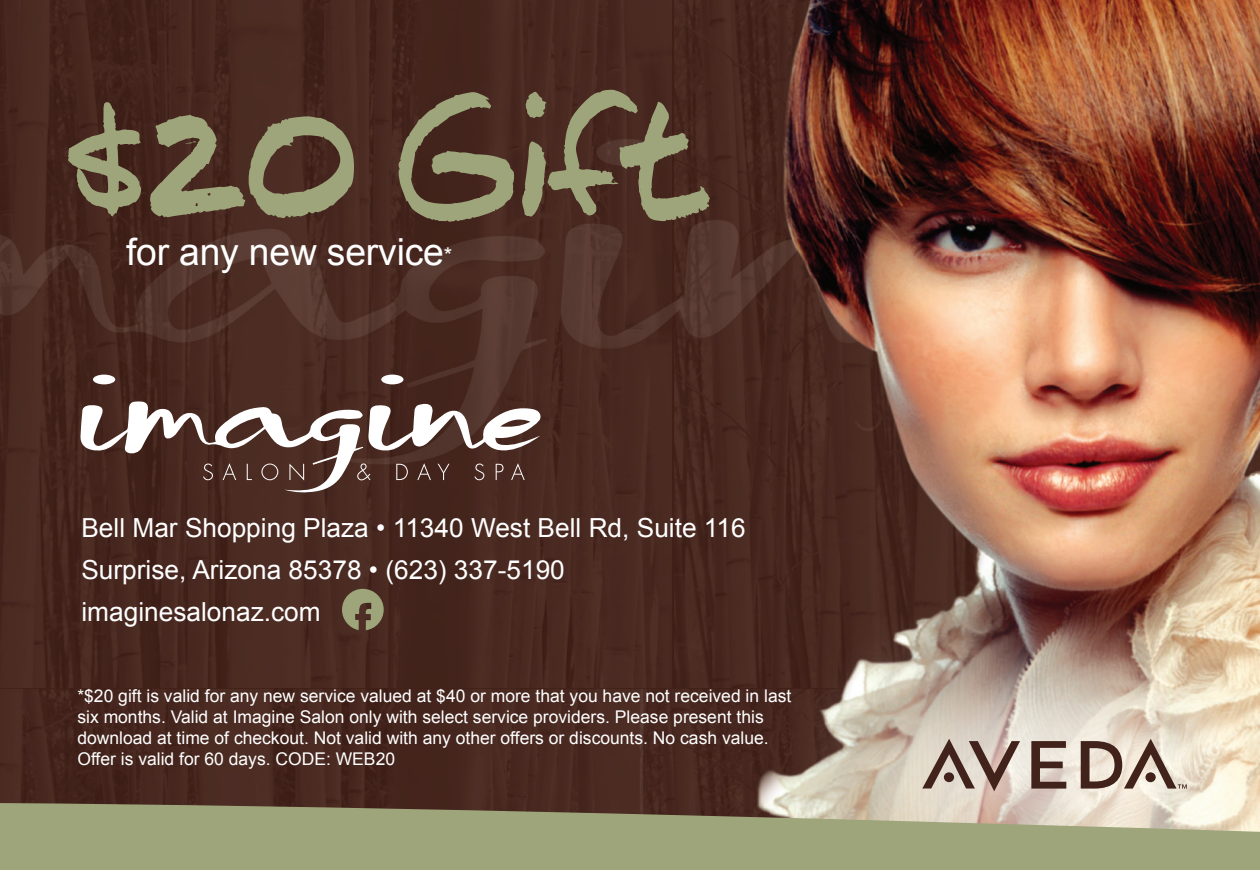
<style>
.page{position:relative;width:1260px;height:870px;background:#fff}
.page>*{position:absolute;margin:0;border:0;box-sizing:border-box;transform-origin:0 0}
.t1{font:37.45px "Arial";letter-spacing:-.005em;color:#fff}
.t2{font:26.25px "Arial";color:#fff}
.t3{font:17.5px/21px "Arial";color:#fff}
.s1{font-size:21.7px}
</style>
<div class="page">
<img style="left:0;top:0;width:1260px;height:744px">
<svg style="left:68px;top:90px;width:642px;height:132px;fill:#4b2c22"></svg>
<svg style="left:80px;top:401px;width:462px;height:92px"></svg>
<div style="left:93px;top:374px;width:22px;height:10px;background:#fff;border-radius:50%"></div>
<div style="left:381px;top:374px;width:23px;height:10px;background:#fff;border-radius:50%"></div>
<svg style="left:342px;top:588px;width:42px;height:42px"></svg>
<div style="left:780px;top:591px;width:480px;height:278px;background:#fff;opacity:.75"></div>
<svg style="left:922px;top:738px;width:265px;height:6px"></svg>
<svg style="left:0;top:744px;width:1260px;height:125px"></svg>
<p class="t1" style="left:126px;top:227px;width:328px">for any new service<span class="s1">*</span></p>
<p class="t2" style="left:81px;top:510px;width:666px">Bell Mar Shopping Plaza • 11340 West Bell Rd, Suite 116</p>
<p class="t2" style="left:81px;top:552px;width:485px">Surprise, Arizona 85378 • (623) 337-5190</p>
<p class="t2" style="left:81px;top:594px;width:241px">imaginesalonaz.com</p>
<p class="t3" style="left:77px;top:686px;width:715px">*$20 gift is valid for any new service valued at $40 or more that you have not received in last six months. Valid at Imagine Salon only with select service providers. Please present this download at time of checkout. Not valid with any other offers or discounts. No cash value.<br>Offer is valid for 60 days. CODE: WEB20</p>
</div>
